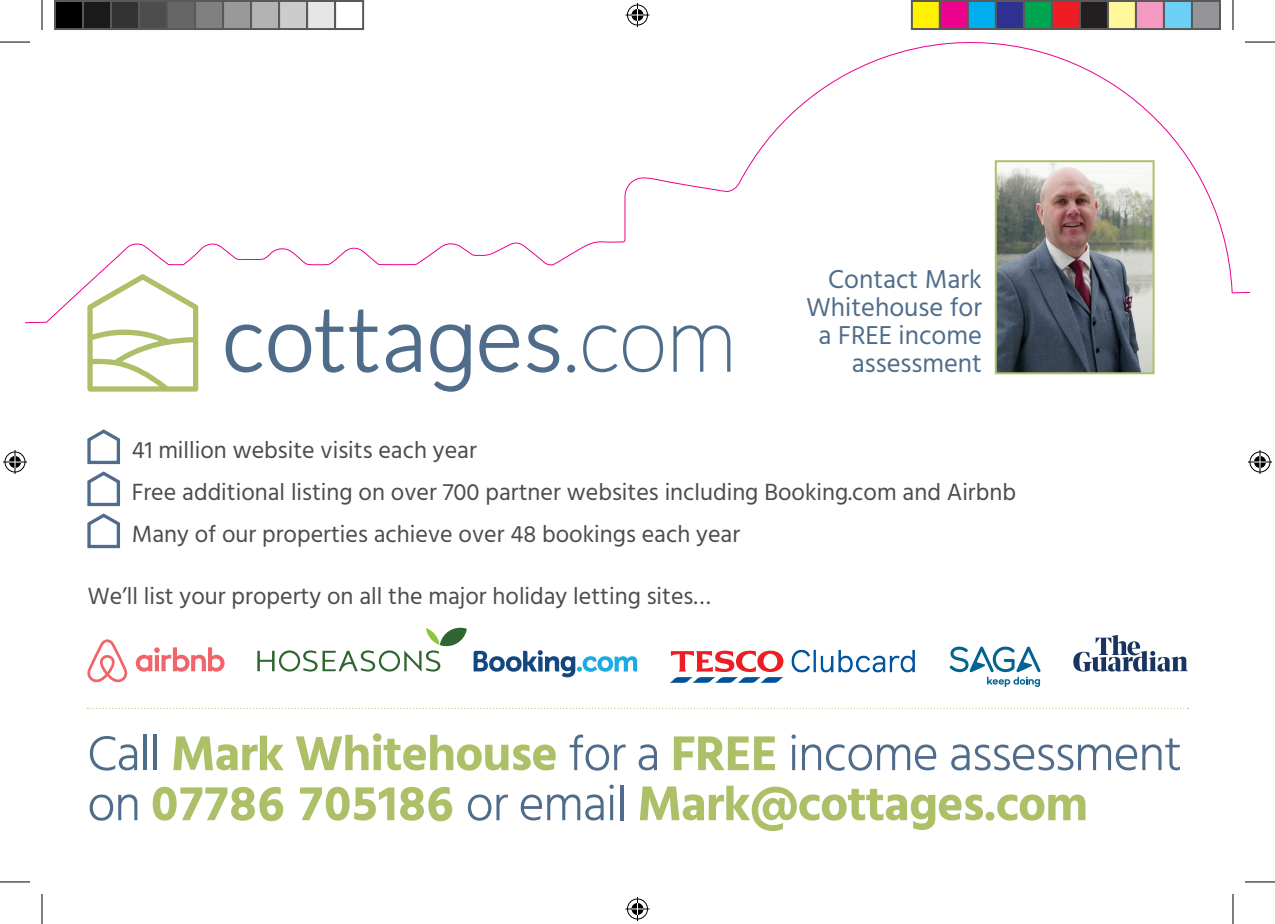
<style>
.page{position:relative;width:1275px;height:924px;background:#fff}
.page>*{position:absolute;margin:0;border:0;box-sizing:border-box;transform-origin:0 0}
.t1{font:700 50px/50px "Hind";letter-spacing:-.02em;color:#adc068}
.t2{font:26.4px/27.8px "Hind";color:#4f6d8b;text-align:right}
.t3{font:24px/42px "Hind";color:#4b4c4d}
.s1{font-weight:300;color:#4f6d8b}
</style>
<div class="page">
<svg style="left:87px;top:639px;width:137px;height:43px"></svg>
<svg style="left:257px;top:627px;width:210px;height:44px"></svg>
<svg style="left:949px;top:646px;width:91px;height:40px"></svg>
<svg style="left:473px;top:650px;width:164px;height:27px"></svg>
<img style="left:791px;top:649px;width:124px;height:23px">
<svg style="left:670px;top:650px;width:113px;height:32px"></svg>
<svg style="left:1073px;top:635px;width:114px;height:36px"></svg>
<svg style="left:226px;top:324px;width:36px;height:48px"></svg>
<svg style="left:268px;top:323px;width:111px;height:49px"></svg>
<svg style="left:386px;top:324px;width:35px;height:48px"></svg>
<svg style="left:479px;top:324px;width:40px;height:48px"></svg>
<svg style="left:527px;top:324px;width:32px;height:48px"></svg>
<div style="left:567px;top:364px;width:8px;height:8px;background:#4f6d8b;border-radius:50%"></div>
<svg style="left:430px;top:324px;width:40px;height:67px"></svg>
<svg style="left:583px;top:325px;width:34px;height:47px"></svg>
<svg style="left:623px;top:325px;width:40px;height:47px"></svg>
<svg style="left:673px;top:325px;width:57px;height:46px"></svg>
<svg style="left:87px;top:323px;width:111px;height:68px"></svg>
<img style="left:997px;top:323px;width:154px;height:48px">
<div style="left:994px;top:160px;width:160px;height:214px;border:2px solid #adc068"></div>
<svg style="left:87px;top:429px;width:33px;height:35px"></svg>
<svg style="left:87px;top:471px;width:33px;height:35px"></svg>
<svg style="left:87px;top:513px;width:33px;height:35px"></svg>
<svg style="left:25px;top:42px;width:1225px;height:281px"></svg>
<hr style="left:0;top:42px;width:30px;height:1px;background:#000">
<hr style="left:1245px;top:42px;width:30px;height:1px;background:#000">
<hr style="left:0;top:881px;width:30px;height:1px;background:#000">
<hr style="left:1245px;top:881px;width:30px;height:1px;background:#000">
<hr style="left:42px;top:0;width:1px;height:30px;background:#000">
<hr style="left:42px;top:893px;width:1px;height:30px;background:#000">
<hr style="left:1232px;top:0;width:1px;height:30px;background:#000">
<hr style="left:1232px;top:893px;width:1px;height:30px;background:#000">
<svg style="left:625px;top:3px;width:24px;height:24px"></svg>
<svg style="left:625px;top:897px;width:24px;height:23px"></svg>
<svg style="left:3px;top:450px;width:24px;height:24px"></svg>
<svg style="left:1248px;top:450px;width:24px;height:24px"></svg>
<div style="left:55px;top:1px;width:28px;height:28px;background:#000"></div>
<div style="left:54px;top:0;width:30px;height:30px;border:2px solid #595959"></div>
<div style="left:83px;top:1px;width:28px;height:28px;background:#1a1a1a"></div>
<div style="left:82px;top:0;width:30px;height:30px;border:2px solid #595959"></div>
<div style="left:111px;top:1px;width:28px;height:28px;background:#333"></div>
<div style="left:110px;top:0;width:30px;height:30px;border:2px solid #595959"></div>
<div style="left:139px;top:1px;width:28px;height:28px;background:#4d4d4d"></div>
<div style="left:138px;top:0;width:30px;height:30px;border:2px solid #595959"></div>
<div style="left:167px;top:1px;width:28px;height:28px;background:#666"></div>
<div style="left:166px;top:0;width:30px;height:30px;border:2px solid #595959"></div>
<div style="left:195px;top:1px;width:28px;height:28px;background:#808080"></div>
<div style="left:194px;top:0;width:30px;height:30px;border:2px solid #595959"></div>
<div style="left:223px;top:1px;width:28px;height:28px;background:#999"></div>
<div style="left:222px;top:0;width:30px;height:30px;border:2px solid #595959"></div>
<div style="left:251px;top:1px;width:28px;height:28px;background:#b3b3b3"></div>
<div style="left:250px;top:0;width:30px;height:30px;border:2px solid #595959"></div>
<div style="left:279px;top:1px;width:28px;height:28px;background:#ccc"></div>
<div style="left:278px;top:0;width:30px;height:30px;border:2px solid #595959"></div>
<div style="left:307px;top:1px;width:28px;height:28px;background:#e6e6e6"></div>
<div style="left:306px;top:0;width:30px;height:30px;border:2px solid #595959"></div>
<div style="left:334px;top:0;width:30px;height:30px;border:2px solid #595959"></div>
<div style="left:912px;top:1px;width:28px;height:28px;background:#fff101"></div>
<div style="left:911px;top:0;width:30px;height:30px;border:2px solid #595959"></div>
<div style="left:940px;top:1px;width:28px;height:28px;background:#ed028c"></div>
<div style="left:939px;top:0;width:30px;height:30px;border:2px solid #595959"></div>
<div style="left:968px;top:1px;width:28px;height:28px;background:#00aeef"></div>
<div style="left:967px;top:0;width:30px;height:30px;border:2px solid #595959"></div>
<div style="left:996px;top:1px;width:28px;height:28px;background:#2e3092"></div>
<div style="left:995px;top:0;width:30px;height:30px;border:2px solid #595959"></div>
<div style="left:1024px;top:1px;width:28px;height:28px;background:#00a54f"></div>
<div style="left:1023px;top:0;width:30px;height:30px;border:2px solid #595959"></div>
<div style="left:1052px;top:1px;width:28px;height:28px;background:#ee1d23"></div>
<div style="left:1051px;top:0;width:30px;height:30px;border:2px solid #595959"></div>
<div style="left:1080px;top:1px;width:28px;height:28px;background:#231f20"></div>
<div style="left:1079px;top:0;width:30px;height:30px;border:2px solid #595959"></div>
<div style="left:1108px;top:1px;width:28px;height:28px;background:#fff79a"></div>
<div style="left:1107px;top:0;width:30px;height:30px;border:2px solid #595959"></div>
<div style="left:1136px;top:1px;width:28px;height:28px;background:#f499c2"></div>
<div style="left:1135px;top:0;width:30px;height:30px;border:2px solid #595959"></div>
<div style="left:1164px;top:1px;width:28px;height:28px;background:#6bcff6"></div>
<div style="left:1163px;top:0;width:30px;height:30px;border:2px solid #595959"></div>
<div style="left:1192px;top:1px;width:28px;height:28px;background:#939598"></div>
<div style="left:1191px;top:0;width:30px;height:30px;border:2px solid #595959"></div>
<p class="t2" style="left:806px;top:267px;width:177px">Contact Mark<br>Whitehouse for a FREE income assessment</p>
<p class="t3" style="left:132px;top:431px;width:886px">41 million website visits each year<br>Free additional listing on over 700 partner websites including Booking.com and Airbnb<br>Many of our properties achieve over 48 bookings each year</p>
<p class="t3" style="left:87px;top:576px;width:625px">We’ll list your property on all the major holiday letting sites…</p>
<h1 class="t1" style="left:87px;top:727px;width:1096px"><span class="s1">Call</span> Mark Whitehouse <span class="s1">for a</span> FREE <span class="s1">income assessment on</span> 07786 705186 <span class="s1">or email</span> Mark@cottages.com</h1>
</div>
